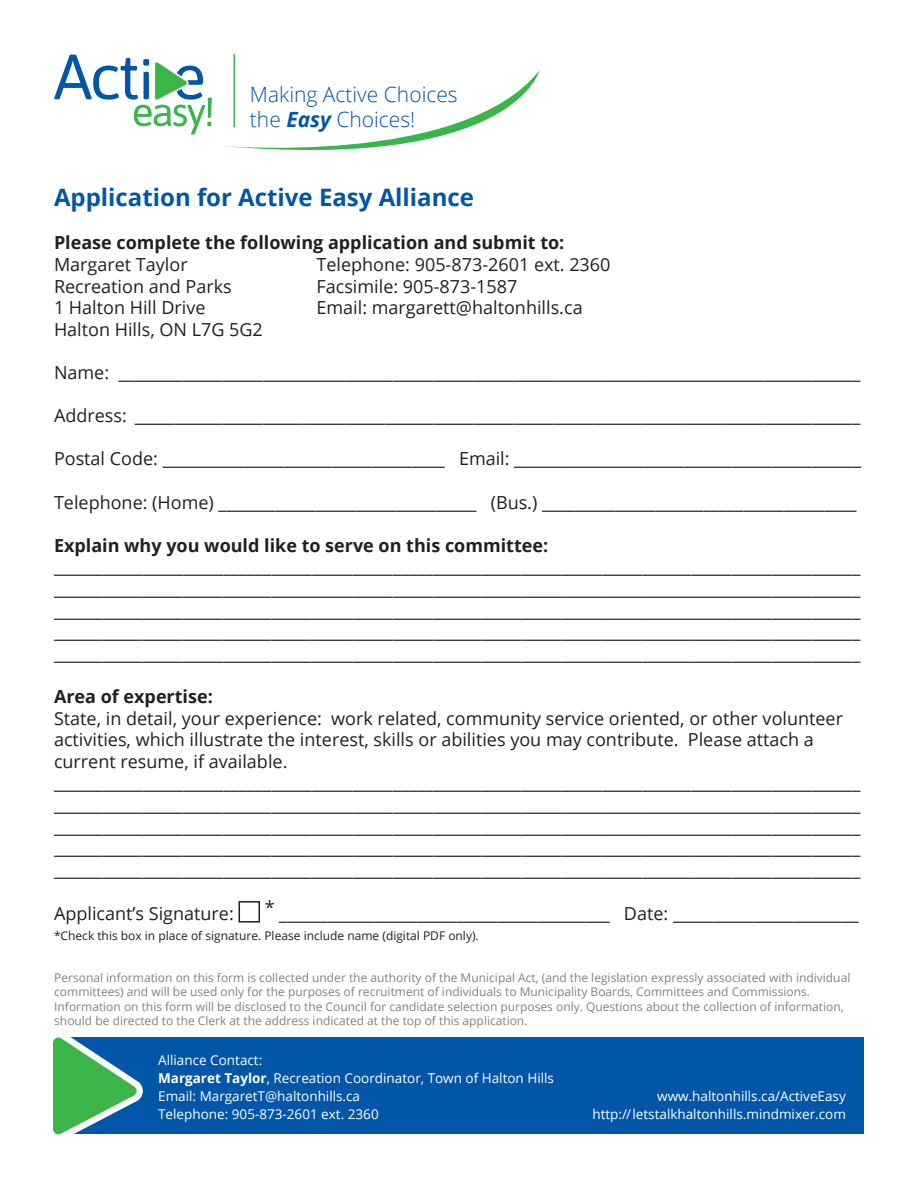
<style>
.page{position:relative;width:918px;height:1188px;background:#fff}
.page>*{position:absolute;margin:0;border:0;box-sizing:border-box;transform-origin:0 0}
.t1{font:700 24px "Open Sans";color:#0156a8}
.t2{font:300 21px/25.2px "Open Sans";color:#0156a8}
.Body-12{font:18px/21.6px "Open Sans";color:#231f20}
.Body-12-2{font:700 18px "Open Sans";color:#231f20}
.t3{font:13.5px/18px "Open Sans";color:#fff}
.Fine_Print{font:12px/14.4px "Open Sans";color:#808285}
.Fine_Print-2{font:12px "Open Sans";color:#231f20}
.s1{font-weight:700;font-style:italic}
.s2{font-weight:700}
</style>
<div class="page">
<hr style="left:234px;top:54px;width:1px;height:73px;background:#3ab54a">
<div style="left:59px;top:1038px;width:805px;height:96px;background:#0156a8"></div>
<svg style="left:224px;top:70px;width:316px;height:80px"></svg>
<svg style="left:53px;top:1037px;width:90px;height:98px"></svg>
<svg style="left:54px;top:55px;width:158px;height:79px"></svg>
<div style="left:239px;top:901px;width:21px;height:22px;border:2px solid #231f20"></div>
<p class="t2" style="left:250px;top:81px;width:209px">Making Active Choices the <span class="s1">Easy</span> Choices!</p>
<h1 class="t1" style="left:54px;top:181px;width:422px">Application for Active Easy Alliance</h1>
<p class="Body-12-2" style="left:54px;top:230px;width:512px">Please complete the following application and submit to:</p>
<p class="Body-12" style="left:54px;top:253px;width:135px">Margaret Taylor</p>
<p class="Body-12" style="left:316px;top:253px;width:296px">Telephone: 905-873-2601 ext. 2360</p>
<p class="Body-12" style="left:54px;top:275px;width:179px">Recreation and Parks</p>
<p class="Body-12" style="left:316px;top:275px;width:202px">Facsimile: 905-873-1587</p>
<p class="Body-12" style="left:54px;top:296px;width:153px">1 Halton Hill Drive</p>
<p class="Body-12" style="left:316px;top:296px;width:268px">Email: margarett@haltonhills.ca</p>
<p class="Body-12" style="left:54px;top:318px;width:210px">Halton Hills, ON L7G 5G2</p>
<p class="Body-12" style="left:54px;top:361px;width:808px">Name: ____________________________________________________________________________________________</p>
<p class="Body-12" style="left:54px;top:404px;width:808px">Address: __________________________________________________________________________________________</p>
<p class="Body-12" style="left:54px;top:448px;width:809px">Postal Code: ___________________________________ Email: ___________________________________________</p>
<p class="Body-12" style="left:54px;top:491px;width:804px">Telephone: (Home) ________________________________ (Bus.) _______________________________________</p>
<p class="Body-12-2" style="left:54px;top:533px;width:496px">Explain why you would like to serve on this committee:</p>
<p class="Body-12" style="left:54px;top:556px;width:808px">____________________________________________________________________________________________________</p>
<p class="Body-12" style="left:54px;top:577px;width:808px">____________________________________________________________________________________________________</p>
<p class="Body-12" style="left:54px;top:599px;width:808px">____________________________________________________________________________________________________</p>
<p class="Body-12" style="left:54px;top:620px;width:808px">____________________________________________________________________________________________________</p>
<p class="Body-12" style="left:54px;top:642px;width:808px">____________________________________________________________________________________________________</p>
<p class="Body-12-2" style="left:54px;top:684px;width:160px">Area of expertise:</p>
<p class="Body-12" style="left:54px;top:707px;width:791px">State, in detail, your experience: work related, community service oriented, or other volunteer activities, which illustrate the interest, skills or abilities you may contribute. Please attach a current resume, if available.</p>
<p class="Body-12" style="left:54px;top:772px;width:808px">____________________________________________________________________________________________________</p>
<p class="Body-12" style="left:54px;top:793px;width:808px">____________________________________________________________________________________________________</p>
<p class="Body-12" style="left:54px;top:815px;width:808px">____________________________________________________________________________________________________</p>
<p class="Body-12" style="left:54px;top:836px;width:808px">____________________________________________________________________________________________________</p>
<p class="Body-12" style="left:54px;top:858px;width:808px">____________________________________________________________________________________________________</p>
<p class="Body-12" style="left:54px;top:903px;width:181px">Applicant’s Signature:</p>
<p class="Body-12" style="left:265px;top:903px;width:595px">* _________________________________________ Date: _______________________</p>
<p class="Fine_Print-2" style="left:54px;top:927px;width:426px">*Check this box in place of signature. Please include name (digital PDF only).</p>
<p class="Fine_Print" style="left:54px;top:970px;width:798px">Personal information on this form is collected under the authority of the Municipal Act, (and the legislation expressly associated with individual committees) and will be used only for the purposes of recruitment of individuals to Municipality Boards, Committees and Commissions.<br>Information on this form will be disclosed to the Council for candidate selection purposes only. Questions about the collection of information, should be directed to the Clerk at the address indicated at the top of this application.</p>
<p class="t3" style="left:158px;top:1051px;width:397px">Alliance Contact:<br><span class="s2">Margaret Taylor</span>, Recreation Coordinator, Town of Halton Hills Email: MargaretT@haltonhills.ca<br>Telephone: 905-873-2601 ext. 2360</p>
<p class="t3" style="left:592px;top:1087px;width:255px;text-align:right">www.haltonhills.ca/ActiveEasy http://letstalkhaltonhills.mindmixer.com</p>
</div>
